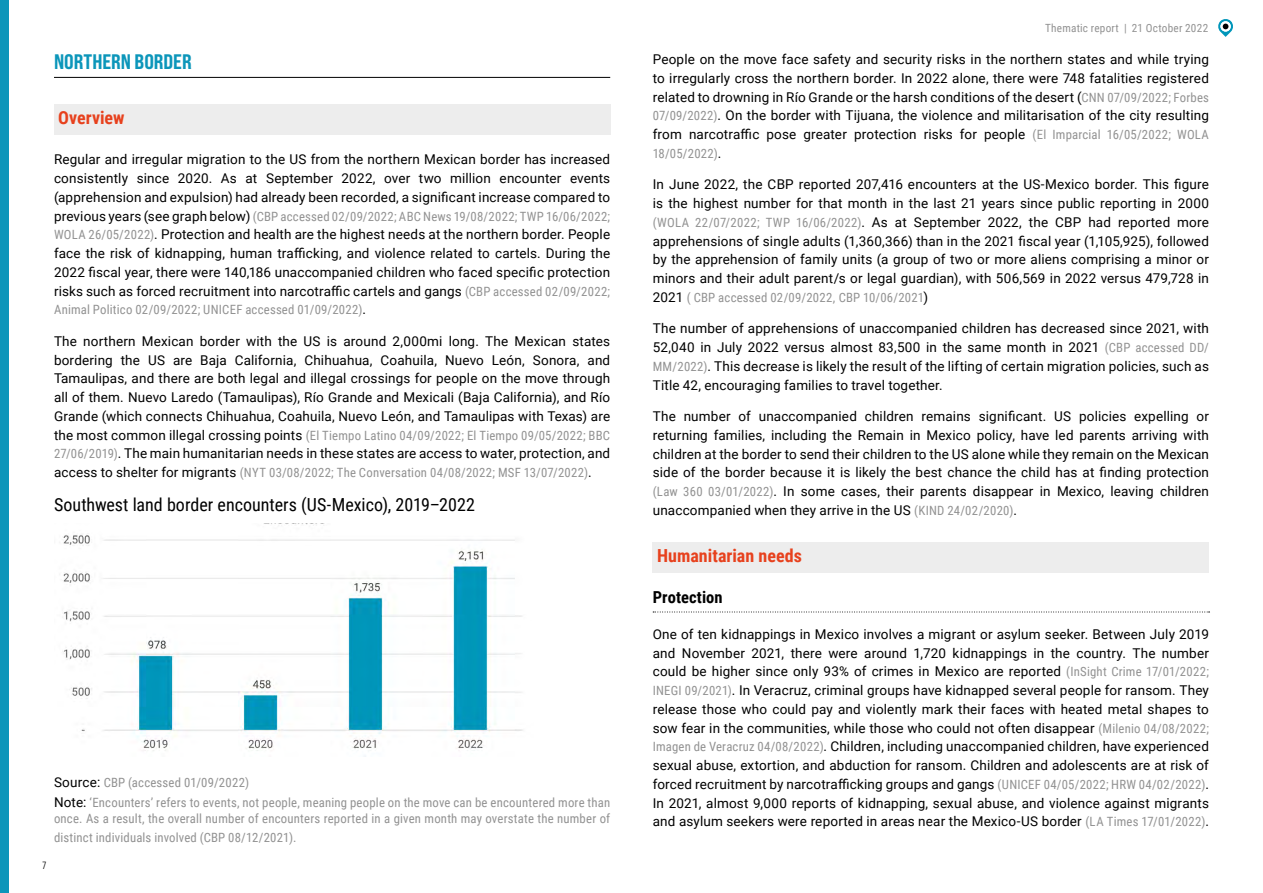
<style>
.page{position:relative;width:1263px;height:893px;background:#fff}
.page>*{position:absolute;margin:0;border:0;box-sizing:border-box;transform-origin:0 0}
.t1{font:21px "Bebas Neue Pro Semi Exp X Bold";color:#0c96ba}
.t2{font:18px "Roboto Condensed";color:#000}
.t3{font:700 18px "Roboto Condensed";color:#e7411d}
.t4{font:700 16.5px "Roboto Condensed";letter-spacing:.005em;color:#000}
.t5{font:13.5px/18.8px "Roboto";letter-spacing:.01em;color:#000;text-align:justify}
.t6{font:12.75px/15.3px "Roboto Condensed";letter-spacing:.015em;color:#929292}
.t7{font:11.25px "Roboto Condensed";letter-spacing:.025em;color:#929292}
.t8{font:10.5px "Bebas Neue Pro Middle";color:#000}
.s1{font-family:"Roboto";font-size:13.5px;color:#000}
.s2{font-family:"Roboto Condensed";font-size:12.75px;color:#929292}
</style>
<div class="page">
<svg style="left:1218px;top:19px;width:15px;height:18px"></svg>
<div style="left:0;top:0;width:9px;height:893px;background:#0c96ba"></div>
<hr style="left:54px;top:77px;width:556px;height:1px;background:#000">
<div style="left:54px;top:104px;width:556px;height:31px;background:#ededed"></div>
<img style="left:63px;top:524px;width:460px;height:233px">
<div style="left:653px;top:542px;width:556px;height:31px;background:#ededed"></div>
<svg style="left:653px;top:612px;width:556px;height:1px"></svg>
<h1 class="t1" style="left:54px;top:49px;width:139px">NORTHERN BORDER</h1>
<h2 class="t3" style="left:58px;top:105px;width:68px">Overview</h2>
<p class="t5" style="left:54px;top:150px;width:558px">Regular and irregular migration to the US from the northern Mexican border has increased consistently since 2020. As at September 2022, over two million encounter events (apprehension and expulsion) had already been recorded, a significant increase compared to</p>
<p class="t6" style="left:54px;top:208px;width:558px"><span class="s1">previous years (see graph below)</span> (CBP accessed 02/09/2022; ABC News 19/08/2022; TWP 16/06/2022;</p>
<p class="t5" style="left:54px;top:225px;width:558px"><span class="s2">WOLA 26/05/2022)</span>. Protection and health are the highest needs at the northern border. People face the risk of kidnapping, human trafficking, and violence related to cartels. During the 2022 fiscal year, there were 140,186 unaccompanied children who faced specific protection risks such as forced recruitment into narcotraffic cartels and gangs <span class="s2">(CBP accessed 02/09/2022;</span></p>
<p class="t6" style="left:54px;top:302px;width:314px">Animal Politico 02/09/2022; UNICEF accessed 01/09/2022)<span class="s1">.</span></p>
<p class="t5" style="left:54px;top:331px;width:558px">The northern Mexican border with the US is around 2,000mi long. The Mexican states bordering the US are Baja California, Chihuahua, Coahuila, Nuevo León, Sonora, and Tamaulipas, and there are both legal and illegal crossings for people on the move through all of them. Nuevo Laredo (Tamaulipas), Río Grande and Mexicali (Baja California), and Río Grande (which connects Chihuahua, Coahuila, Nuevo León, and Tamaulipas with Texas) are</p>
<p class="t6" style="left:54px;top:427px;width:558px"><span class="s1">the most common illegal crossing points</span> (El Tiempo Latino 04/09/2022; El Tiempo 09/05/2022; BBC</p>
<p class="t5" style="left:54px;top:444px;width:558px"><span class="s2">27/06/2019)</span>. The main humanitarian needs in these states are access to water, protection, and</p>
<p class="t6" style="left:54px;top:464px;width:539px"><span class="s1">access to shelter for migrants</span> (NYT 03/08/2022; The Conversation 04/08/2022; MSF 13/07/2022)<span class="s1">.</span></p>
<h2 class="t2" style="left:54px;top:492px;width:423px">Southwest land border encounters (US-Mexico), 2019–2022</h2>
<p class="t8" style="left:43px;top:859px;width:5px">7</p>
<p class="t6" style="left:54px;top:774px;width:197px"><span class="s1">Source:</span> CBP (accessed 01/09/2022)</p>
<p class="t6" style="left:54px;top:795px;width:558px"><span class="s1">Note:</span> ‘Encounters’ refers to events, not people, meaning people on the move can be encountered more than once. As a result, the overall number of encounters reported in a given month may overstate the number of</p>
<p class="t6" style="left:54px;top:829px;width:244px">distinct individuals involved (CBP 08/12/2021).</p>
<p class="t7" style="left:1045px;top:20px;width:165px">Thematic report | 21 October 2022</p>
<p class="t5" style="left:653px;top:49px;width:558px">People on the move face safety and security risks in the northern states and while trying to irregularly cross the northern border. In 2022 alone, there were 748 fatalities registered related to drowning in Río Grande or the harsh conditions of the desert (<span class="s2">CNN 07/09/2022; Forbes 07/09/2022)</span>. On the border with Tijuana, the violence and militarisation of the city resulting from narcotraffic pose greater protection risks for people <span class="s2">(El Imparcial 16/05/2022; WOLA</span></p>
<p class="t6" style="left:653px;top:145px;width:70px">18/05/2022)<span class="s1">.</span></p>
<p class="t5" style="left:653px;top:175px;width:558px">In June 2022, the CBP reported 207,416 encounters at the US-Mexico border. This figure is the highest number for that month in the last 21 years since public reporting in 2000 <span class="s2">(WOLA 22/07/2022; TWP 16/06/2022)</span>. As at September 2022, the CBP had reported more apprehensions of single adults (1,360,366) than in the 2021 fiscal year (1,105,925), followed by the apprehension of family units (a group of two or more aliens comprising a minor or minors and their adult parent/s or legal guardian), with 506,569 in 2022 versus 479,728 in</p>
<p class="t6" style="left:653px;top:289px;width:277px"><span class="s1">2021</span> ( CBP accessed 02/09/2022, CBP 10/06/2021<span class="s1">)</span></p>
<p class="t5" style="left:653px;top:319px;width:558px">The number of apprehensions of unaccompanied children has decreased since 2021, with 52,040 in July 2022 versus almost 83,500 in the same month in 2021 <span class="s2">(CBP accessed DD/ MM/2022)</span>. This decrease is likely the result of the lifting of certain migration policies, such as Title 42, encouraging families to travel together.</p>
<p class="t5" style="left:653px;top:406px;width:558px">The number of unaccompanied children remains significant. US policies expelling or returning families, including the Remain in Mexico policy, have led parents arriving with children at the border to send their children to the US alone while they remain on the Mexican side of the border because it is likely the best chance the child has at finding protection <span class="s2">(Law 360 03/01/2022)</span>. In some cases, their parents disappear in Mexico, leaving children unaccompanied when they arrive in the US <span class="s2">(KIND 24/02/2020)</span>.</p>
<h2 class="t3" style="left:657px;top:543px;width:146px">Humanitarian needs</h2>
<p class="t4" style="left:653px;top:586px;width:71px">Protection</p>
<p class="t5" style="left:653px;top:624px;width:558px">One of ten kidnappings in Mexico involves a migrant or asylum seeker. Between July 2019 and November 2021, there were around 1,720 kidnappings in the country. The number could be higher since only 93% of crimes in Mexico are reported <span class="s2">(InSight Crime 17/01/2022; INEGI 09/2021)</span>. In Veracruz, criminal groups have kidnapped several people for ransom. They release those who could pay and violently mark their faces with heated metal shapes to sow fear in the communities, while those who could not often disappear <span class="s2">(Milenio 04/08/2022; Imagen de Veracruz 04/08/2022)</span>. Children, including unaccompanied children, have experienced sexual abuse, extortion, and abduction for ransom. Children and adolescents are at risk of forced recruitment by narcotrafficking groups and gangs <span class="s2">(UNICEF 04/05/2022; HRW 04/02/2022)</span>.<br>In 2021, almost 9,000 reports of kidnapping, sexual abuse, and violence against migrants and asylum seekers were reported in areas near the Mexico-US border <span class="s2">(LA Times 17/01/2022)</span>.</p>
</div>
